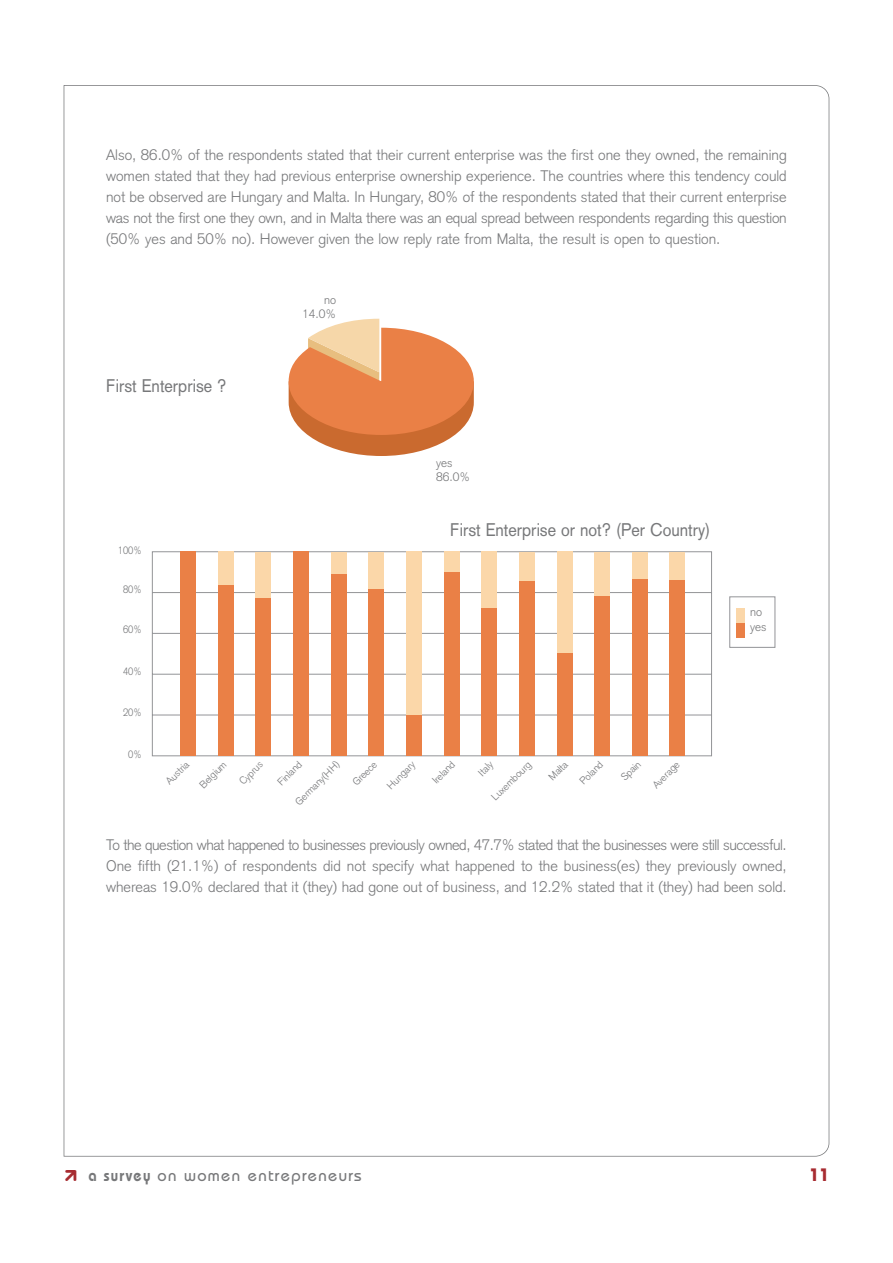
<style>
.page{position:relative;width:893px;height:1263px;background:#fff}
.page>*{position:absolute;margin:0;border:0;box-sizing:border-box;transform-origin:0 0}
.t1{font:18px "Akzidenz Grotesk";color:#77787a;scale:.9 1}
.t2{font:700 18px "Bauhaus";color:#a72c31}
.t3{font:500 16.5px "Bauhaus";letter-spacing:.085em;color:#77787a}
.t4{font:300 15px/21px "Akzidenz Grotesk";color:#77787a;text-align:justify}
.t5{font:300 12px/14.2px "Akzidenz Grotesk";color:#77787a}
.t6{font:300 10.5px "Akzidenz Grotesk";color:#77787a;scale:.89 1}
.t7{font:300 10.2px "Akzidenz Grotesk";color:#77787a}
.s1{font-family:"Arrowdyn";font-weight:700;color:#a72c31}
.s2{font-weight:600}
</style>
<div class="page">
<svg style="left:815px;top:85px;width:14px;height:1072px"></svg>
<svg style="left:152px;top:551px;width:560px;height:206px"></svg>
<div style="left:729px;top:596px;width:46px;height:52px;border:1px solid #939497"></div>
<div style="left:736px;top:608px;width:9px;height:15px;background:#fbd7a9"></div>
<div style="left:736px;top:623px;width:9px;height:15px;background:#ea8046"></div>
<div style="left:180px;top:552px;width:16px;height:204px;background:#ea8046"></div>
<div style="left:218px;top:552px;width:15px;height:34px;background:#fbd7a9"></div>
<div style="left:218px;top:586px;width:15px;height:170px;background:#ea8046"></div>
<div style="left:255px;top:552px;width:16px;height:47px;background:#fbd7a9"></div>
<div style="left:255px;top:599px;width:16px;height:157px;background:#ea8046"></div>
<div style="left:293px;top:552px;width:16px;height:204px;background:#ea8046"></div>
<div style="left:331px;top:552px;width:15px;height:22px;background:#fbd7a9"></div>
<div style="left:331px;top:574px;width:15px;height:182px;background:#ea8046"></div>
<div style="left:368px;top:552px;width:16px;height:38px;background:#fbd7a9"></div>
<div style="left:368px;top:590px;width:16px;height:166px;background:#ea8046"></div>
<div style="left:406px;top:552px;width:15px;height:163px;background:#fbd7a9"></div>
<div style="left:406px;top:715px;width:15px;height:41px;background:#ea8046"></div>
<div style="left:444px;top:552px;width:15px;height:20px;background:#fbd7a9"></div>
<div style="left:444px;top:572px;width:15px;height:184px;background:#ea8046"></div>
<div style="left:481px;top:552px;width:16px;height:57px;background:#fbd7a9"></div>
<div style="left:481px;top:609px;width:16px;height:147px;background:#ea8046"></div>
<div style="left:519px;top:552px;width:15px;height:30px;background:#fbd7a9"></div>
<div style="left:519px;top:582px;width:15px;height:174px;background:#ea8046"></div>
<div style="left:556px;top:552px;width:16px;height:102px;background:#fbd7a9"></div>
<div style="left:556px;top:654px;width:16px;height:102px;background:#ea8046"></div>
<div style="left:594px;top:552px;width:16px;height:44px;background:#fbd7a9"></div>
<div style="left:594px;top:596px;width:16px;height:160px;background:#ea8046"></div>
<div style="left:632px;top:552px;width:15px;height:28px;background:#fbd7a9"></div>
<div style="left:632px;top:580px;width:15px;height:176px;background:#ea8046"></div>
<div style="left:669px;top:552px;width:16px;height:28px;background:#fbd7a9"></div>
<div style="left:669px;top:580px;width:16px;height:176px;background:#ea8046"></div>
<svg style="left:288px;top:319px;width:186px;height:137px"></svg>
<p class="t4" style="left:106px;top:146px;width:682px">Also, 86.0% of the respondents stated that their current enterprise was the first one they owned, the remaining women stated that they had previous enterprise ownership experience. The countries where this tendency could not be observed are Hungary and Malta. In Hungary, 80% of the respondents stated that their current enterprise was not the first one they own, and in Malta there was an equal spread between respondents regarding this question (50% yes and 50% no). However given the low reply rate from Malta, the result is open to question.</p>
<p class="t1" style="left:106px;top:379px;width:135px">First Enterprise ?</p>
<p class="t5" style="left:302px;top:294px;width:36px;text-align:right">no<br>14.0%</p>
<p class="t6" style="left:118px;top:546px;width:28px">100%</p>
<p class="t6" style="left:123px;top:586px;width:22px">80%</p>
<p class="t6" style="left:123px;top:626px;width:22px">60%</p>
<p class="t6" style="left:123px;top:667px;width:22px">40%</p>
<p class="t6" style="left:123px;top:708px;width:22px">20%</p>
<p class="t6" style="left:128px;top:751px;width:17px">0%</p>
<p class="t5" style="left:436px;top:457px;width:36px">yes<br>86.0%</p>
<p class="t1" style="left:450px;top:523px;width:291px">First Enterprise or not? (Per Country)</p>
<p class="t7" style="left:165px;top:780px;width:30px;rotate:-45deg">Austria</p>
<p class="t7" style="left:198px;top:784px;width:35px;rotate:-45deg">Belgium</p>
<p class="t7" style="left:238px;top:780px;width:30px;rotate:-45deg">Cyprus</p>
<p class="t7" style="left:294px;top:801px;width:59px;rotate:-45deg">Germany(HH)</p>
<p class="t7" style="left:276px;top:781px;width:31px;rotate:-45deg">Finland</p>
<p class="t7" style="left:351px;top:781px;width:31px;rotate:-45deg">Greece</p>
<p class="t7" style="left:386px;top:785px;width:36px;rotate:-45deg">Hungary</p>
<p class="t7" style="left:431px;top:779px;width:29px;rotate:-45deg">Ireland</p>
<p class="t7" style="left:477px;top:771px;width:18px;rotate:-45deg">Italy</p>
<p class="t7" style="left:490px;top:796px;width:53px;rotate:-45deg">Luxembourg</p>
<p class="t7" style="left:547px;top:776px;width:24px;rotate:-45deg">Malta</p>
<p class="t7" style="left:578px;top:780px;width:30px;rotate:-45deg">Poland</p>
<p class="t7" style="left:620px;top:776px;width:25px;rotate:-45deg">Spain</p>
<p class="t7" style="left:651px;top:784px;width:35px;rotate:-45deg">Average</p>
<p class="t5" style="left:750px;top:606px;width:18px;line-height:14.9px">no yes</p>
<p class="t4" style="left:106px;top:836px;width:682px">To the question what happened to businesses previously owned, 47.7% stated that the businesses were still successful.<br>One fifth (21.1%) of respondents did not specify what happened to the business(es) they previously owned, whereas 19.0% declared that it (they) had gone out of business, and 12.2% stated that it (they) had been sold.</p>
<p class="t3" style="left:64px;top:1170px;width:299px"><span class="s1">0</span> <span class="s2">a survey</span> on women entrepreneurs</p>
<p class="t2" style="left:809px;top:1168px;width:22px">11</p>
</div>
